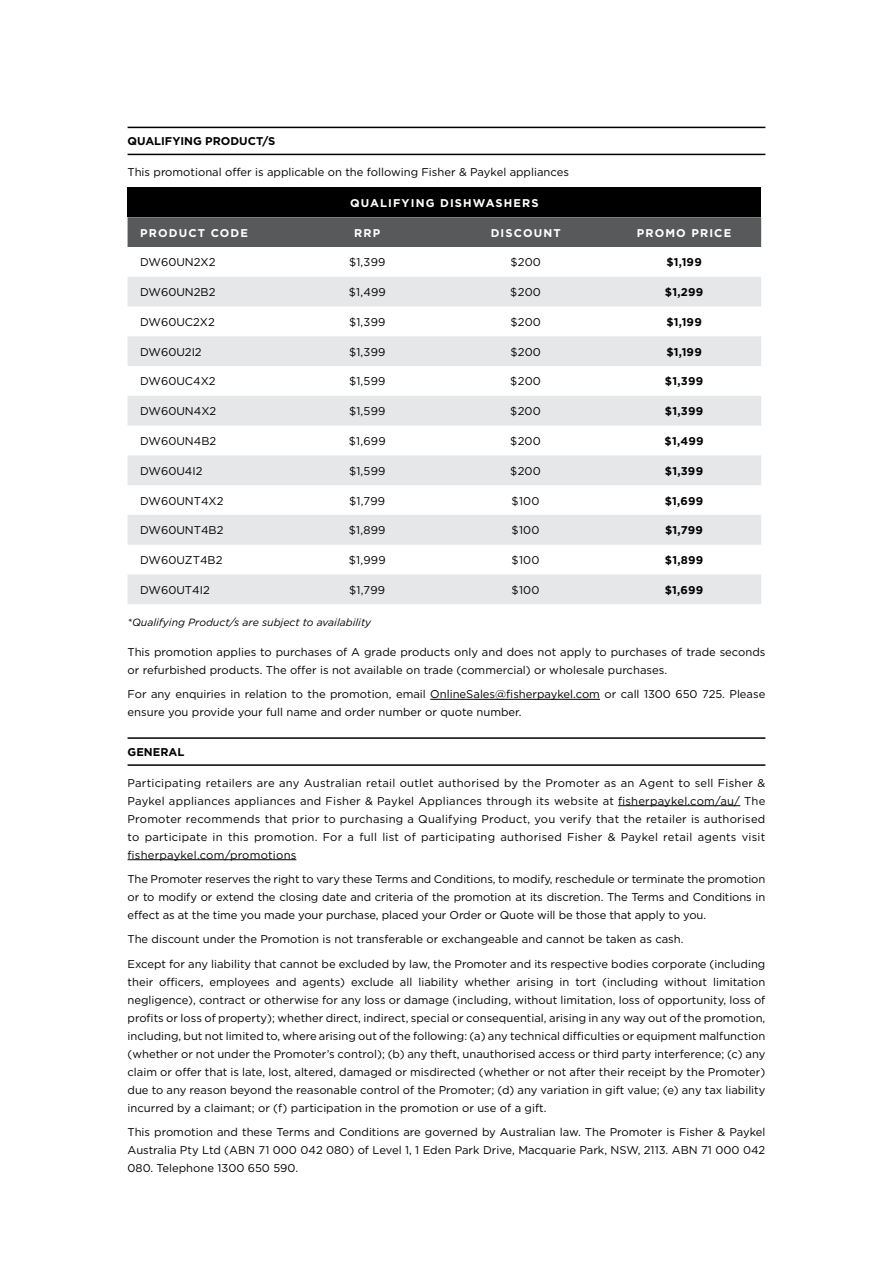
<style>
.page{position:relative;width:893px;height:1263px;background:#fff}
.page>*{position:absolute;margin:0;border:0;box-sizing:border-box;transform-origin:0 0}
.t1{font:11.25px/18px "Gotham";color:#000;text-align:justify}
.t2{font:700 11.25px "Gotham";letter-spacing:.01em;color:#000}
.t3{font:700 11.25px "Gotham";letter-spacing:.1em;color:#fff}
.t4{font:italic 10.5px "Gotham";color:#000}
</style>
<div class="page">
<hr style="left:128px;top:127px;width:637px;height:1px;background:#000">
<hr style="left:128px;top:154px;width:637px;height:1px;background:#000">
<div style="left:128px;top:187px;width:633px;height:30px;background:#000"></div>
<div style="left:128px;top:217px;width:633px;height:30px;background:#58595b"></div>
<svg style="left:128px;top:277px;width:633px;height:327px;fill:#e6e7e8"></svg>
<hr style="left:430px;top:699px;width:170px;height:1px;background:#000">
<hr style="left:128px;top:737px;width:637px;height:2px;background:#000">
<hr style="left:128px;top:764px;width:637px;height:2px;background:#000">
<hr style="left:618px;top:805px;width:122px;height:1px;background:#000">
<hr style="left:128px;top:859px;width:168px;height:1px;background:#000">
<p class="t2" style="left:128px;top:134px;width:149px">QUALIFYING PRODUCT/S</p>
<p class="t1" style="left:128px;top:163px;width:443px">This promotional offer is applicable on the following Fisher &amp; Paykel appliances</p>
<p class="t3" style="left:350px;top:195px;width:190px">QUALIFYING DISHWASHERS</p>
<p class="t3" style="left:140px;top:225px;width:109px">PRODUCT CODE</p>
<p class="t3" style="left:354px;top:225px;width:28px">RRP</p>
<p class="t3" style="left:491px;top:225px;width:71px">DISCOUNT</p>
<p class="t3" style="left:637px;top:225px;width:96px">PROMO PRICE</p>
<p class="t1" style="left:140px;top:253px;width:77px">DW60UN2X2</p>
<p class="t1" style="left:349px;top:253px;width:38px">$1,399</p>
<p class="t1" style="left:510px;top:253px;width:32px">$200</p>
<p class="t2" style="left:666px;top:255px;width:37px">$1,199</p>
<p class="t1" style="left:140px;top:283px;width:77px">DW60UN2B2</p>
<p class="t1" style="left:349px;top:283px;width:39px">$1,499</p>
<p class="t1" style="left:510px;top:283px;width:32px">$200</p>
<p class="t2" style="left:665px;top:285px;width:40px">$1,299</p>
<p class="t1" style="left:140px;top:313px;width:76px">DW60UC2X2</p>
<p class="t1" style="left:349px;top:313px;width:38px">$1,399</p>
<p class="t1" style="left:510px;top:313px;width:32px">$200</p>
<p class="t2" style="left:666px;top:314px;width:37px">$1,199</p>
<p class="t1" style="left:140px;top:342px;width:63px">DW60U2I2</p>
<p class="t1" style="left:349px;top:342px;width:38px">$1,399</p>
<p class="t1" style="left:510px;top:342px;width:32px">$200</p>
<p class="t2" style="left:666px;top:344px;width:37px">$1,199</p>
<p class="t1" style="left:140px;top:372px;width:77px">DW60UC4X2</p>
<p class="t1" style="left:349px;top:372px;width:38px">$1,599</p>
<p class="t1" style="left:510px;top:372px;width:32px">$200</p>
<p class="t2" style="left:665px;top:374px;width:40px">$1,399</p>
<p class="t1" style="left:140px;top:402px;width:78px">DW60UN4X2</p>
<p class="t1" style="left:349px;top:402px;width:38px">$1,599</p>
<p class="t1" style="left:510px;top:402px;width:32px">$200</p>
<p class="t2" style="left:665px;top:404px;width:40px">$1,399</p>
<p class="t1" style="left:140px;top:432px;width:78px">DW60UN4B2</p>
<p class="t1" style="left:349px;top:432px;width:38px">$1,699</p>
<p class="t1" style="left:510px;top:432px;width:32px">$200</p>
<p class="t2" style="left:665px;top:434px;width:40px">$1,499</p>
<p class="t1" style="left:140px;top:462px;width:64px">DW60U4I2</p>
<p class="t1" style="left:349px;top:462px;width:38px">$1,599</p>
<p class="t1" style="left:510px;top:462px;width:32px">$200</p>
<p class="t2" style="left:665px;top:463px;width:40px">$1,399</p>
<p class="t1" style="left:140px;top:491px;width:85px">DW60UNT4X2</p>
<p class="t1" style="left:349px;top:491px;width:37px">$1,799</p>
<p class="t1" style="left:512px;top:491px;width:29px">$100</p>
<p class="t2" style="left:665px;top:493px;width:40px">$1,699</p>
<p class="t1" style="left:140px;top:521px;width:85px">DW60UNT4B2</p>
<p class="t1" style="left:349px;top:521px;width:38px">$1,899</p>
<p class="t1" style="left:512px;top:521px;width:29px">$100</p>
<p class="t2" style="left:665px;top:523px;width:39px">$1,799</p>
<p class="t1" style="left:140px;top:551px;width:84px">DW60UZT4B2</p>
<p class="t1" style="left:349px;top:551px;width:38px">$1,999</p>
<p class="t1" style="left:512px;top:551px;width:29px">$100</p>
<p class="t2" style="left:665px;top:553px;width:40px">$1,899</p>
<p class="t1" style="left:140px;top:581px;width:71px">DW60UT4I2</p>
<p class="t1" style="left:349px;top:581px;width:37px">$1,799</p>
<p class="t1" style="left:512px;top:581px;width:29px">$100</p>
<p class="t2" style="left:665px;top:582px;width:40px">$1,699</p>
<p class="t4" style="left:128px;top:615px;width:245px">*Qualifying Product/s are subject to availability</p>
<p class="t1" style="left:128px;top:643px;width:639px">This promotion applies to purchases of A grade products only and does not apply to purchases of trade seconds or refurbished products. The offer is not available on trade (commercial) or wholesale purchases.</p>
<p class="t1" style="left:128px;top:685px;width:639px">For any enquiries in relation to the promotion, email OnlineSales@fisherpaykel.com or call 1300 650 725. Please ensure you provide your full name and order number or quote number.</p>
<p class="t2" style="left:128px;top:744px;width:58px">GENERAL</p>
<p class="t1" style="left:128px;top:773px;width:639px">Participating retailers are any Australian retail outlet authorised by the Promoter as an Agent to sell Fisher &amp; Paykel appliances appliances and Fisher &amp; Paykel Appliances through its website at fisherpaykel.com/au/ The Promoter recommends that prior to purchasing a Qualifying Product, you verify that the retailer is authorised to participate in this promotion. For a full list of participating authorised Fisher &amp; Paykel retail agents visit fisherpaykel.com/promotions</p>
<p class="t1" style="left:128px;top:870px;width:639px">The Promoter reserves the right to vary these Terms and Conditions, to modify, reschedule or terminate the promotion or to modify or extend the closing date and criteria of the promotion at its discretion. The Terms and Conditions in effect as at the time you made your purchase, placed your Order or Quote will be those that apply to you.</p>
<p class="t1" style="left:128px;top:927px;width:639px;line-height:24.5px">The discount under the Promotion is not transferable or exchangeable and cannot be taken as cash.<br>Except for any liability that cannot be excluded by law, the Promoter and its respective bodies corporate (including</p>
<p class="t1" style="left:128px;top:972px;width:639px">their officers, employees and agents) exclude all liability whether arising in tort (including without limitation negligence), contract or otherwise for any loss or damage (including, without limitation, loss of opportunity, loss of profits or loss of property); whether direct, indirect, special or consequential, arising in any way out of the promotion, including, but not limited to, where arising out of the following: (a) any technical difficulties or equipment malfunction (whether or not under the Promoter’s control); (b) any theft, unauthorised access or third party interference; (c) any claim or offer that is late, lost, altered, damaged or misdirected (whether or not after their receipt by the Promoter) due to any reason beyond the reasonable control of the Promoter; (d) any variation in gift value; (e) any tax liability incurred by a claimant; or (f) participation in the promotion or use of a gift.</p>
<p class="t1" style="left:128px;top:1123px;width:639px">This promotion and these Terms and Conditions are governed by Australian law. The Promoter is Fisher &amp; Paykel Australia Pty Ltd (ABN 71 000 042 080) of Level 1, 1 Eden Park Drive, Macquarie Park, NSW, 2113. ABN 71 000 042<br>080. Telephone 1300 650 590.</p>
</div>
